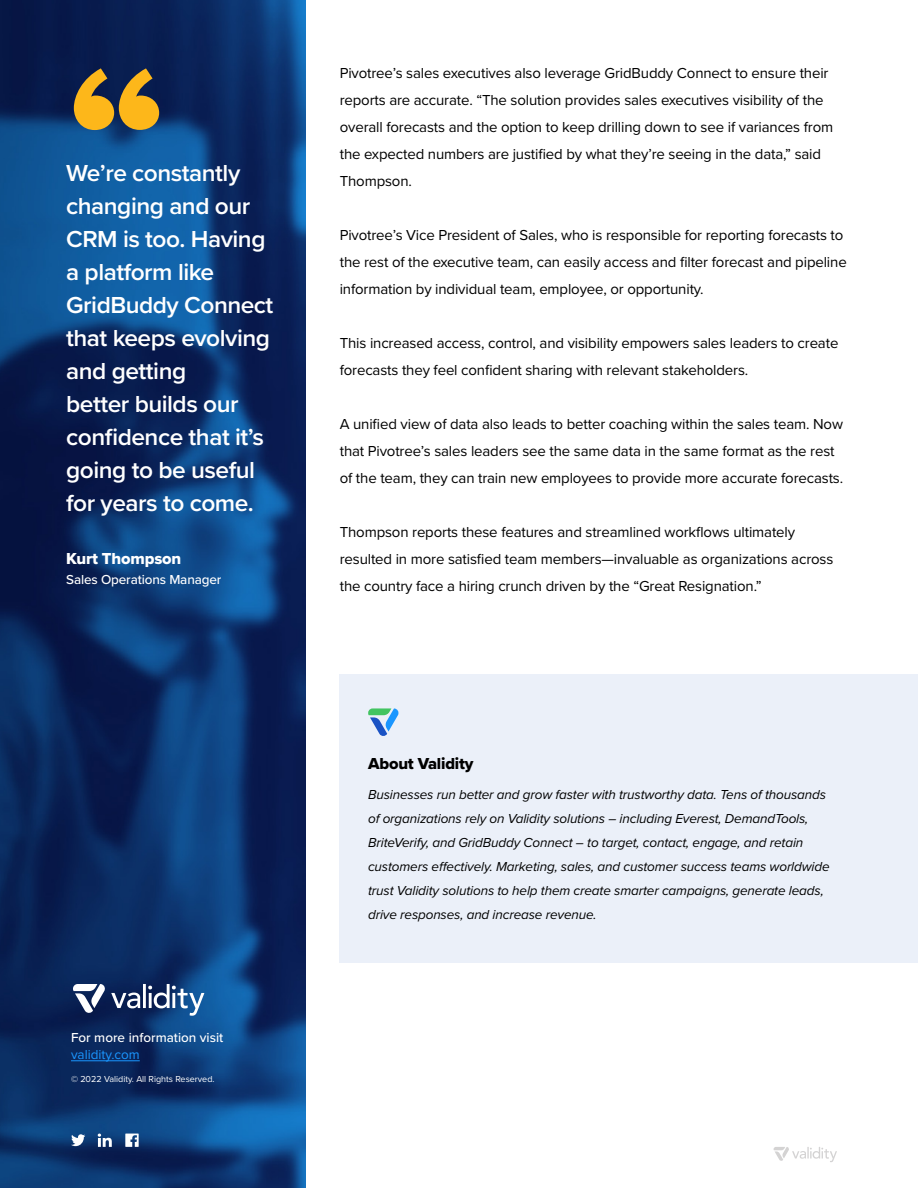
<style>
.page{position:relative;width:918px;height:1188px;background:#fff}
.page>*{position:absolute;margin:0;border:0;box-sizing:border-box;transform-origin:0 0}
.t1{font:800 150px "Termina";color:#fdb71a}
.t2{font:600 24px/33px "Proxima Nova";letter-spacing:-.02em;color:#fff}
.t3{font:16.5px "Proxima Nova Extrabld";letter-spacing:-.01em;color:#000}
.t4{font:16.5px "Proxima Nova Extrabld";letter-spacing:-.01em;color:#fff}
.t5{font:15px/27px "Proxima Nova";letter-spacing:-.01em;color:#000}
.t6{font:italic 13.5px/24px "Proxima Nova";letter-spacing:-.01em;color:#000}
.t7{font:500 13.5px "Proxima Nova";letter-spacing:-.005em;color:#fff}
.t8{font:13.5px "Proxima Nova";color:#1a96ff}
.t9{font:9px "Proxima Nova";color:#fff}
</style>
<div class="page">
<svg style="left:774px;top:1147px;width:63px;height:15px"></svg>
<img style="left:0;top:0;width:306px;height:1188px">
<svg style="left:73px;top:984px;width:67px;height:30px"></svg>
<hr style="left:143px;top:984px;width:3px;height:24px;background:#fff">
<svg style="left:148px;top:984px;width:56px;height:32px"></svg>
<hr style="left:71px;top:1060px;width:69px;height:1px;background:#1a96ff">
<svg style="left:125px;top:1134px;width:14px;height:13px"></svg>
<svg style="left:71px;top:1134px;width:14px;height:12px"></svg>
<svg style="left:98px;top:1134px;width:14px;height:13px"></svg>
<div style="left:340px;top:674px;width:578px;height:288px;background:#ebf0f9"></div>
<svg style="left:368px;top:708px;width:31px;height:28px"></svg>
<h1 class="t1" style="left:68px;top:13px;width:98px">“</h1>
<h2 class="t2" style="left:66px;top:156px;width:209px">We’re constantly changing and our<br>CRM is too. Having a platform like<br>GridBuddy Connect that keeps evolving and getting<br>better builds our confidence that it’s going to be useful for years to come.</h2>
<p class="t4" style="left:66px;top:547px;width:117px">Kurt Thompson</p>
<p class="t7" style="left:66px;top:569px;width:157px">Sales Operations Manager</p>
<p class="t7" style="left:71px;top:1028px;width:154px">For more information visit</p>
<p class="t8" style="left:71px;top:1044px;width:70px">validity.com</p>
<p class="t9" style="left:71px;top:1072px;width:145px">© 2022 Validity. All Rights Reserved.</p>
<p class="t5" style="left:340px;top:59px;width:495px">Pivotree’s sales executives also leverage GridBuddy Connect to ensure their reports are accurate. “The solution provides sales executives visibility of the overall forecasts and the option to keep drilling down to see if variances from the expected numbers are justified by what they’re seeing in the data,” said Thompson.</p>
<p class="t5" style="left:340px;top:221px;width:509px">Pivotree’s Vice President of Sales, who is responsible for reporting forecasts to the rest of the executive team, can easily access and filter forecast and pipeline information by individual team, employee, or opportunity.</p>
<p class="t5" style="left:340px;top:329px;width:500px">This increased access, control, and visibility empowers sales leaders to create forecasts they feel confident sharing with relevant stakeholders.</p>
<p class="t5" style="left:340px;top:410px;width:505px">A unified view of data also leads to better coaching within the sales team. Now that Pivotree’s sales leaders see the same data in the same format as the rest of the team, they can train new employees to provide more accurate forecasts.</p>
<p class="t5" style="left:340px;top:518px;width:495px">Thompson reports these features and streamlined workflows ultimately resulted in more satisfied team members—invaluable as organizations across the country face a hiring crunch driven by the “Great Resignation.”</p>
<p class="t3" style="left:368px;top:751px;width:107px">About Validity</p>
<p class="t6" style="left:368px;top:782px;width:463px">Businesses run better and grow faster with trustworthy data. Tens of thousands of organizations rely on Validity solutions – including Everest, DemandTools, BriteVerify, and GridBuddy Connect – to target, contact, engage, and retain customers effectively. Marketing, sales, and customer success teams worldwide trust Validity solutions to help them create smarter campaigns, generate leads, drive responses, and increase revenue.</p>
</div>
